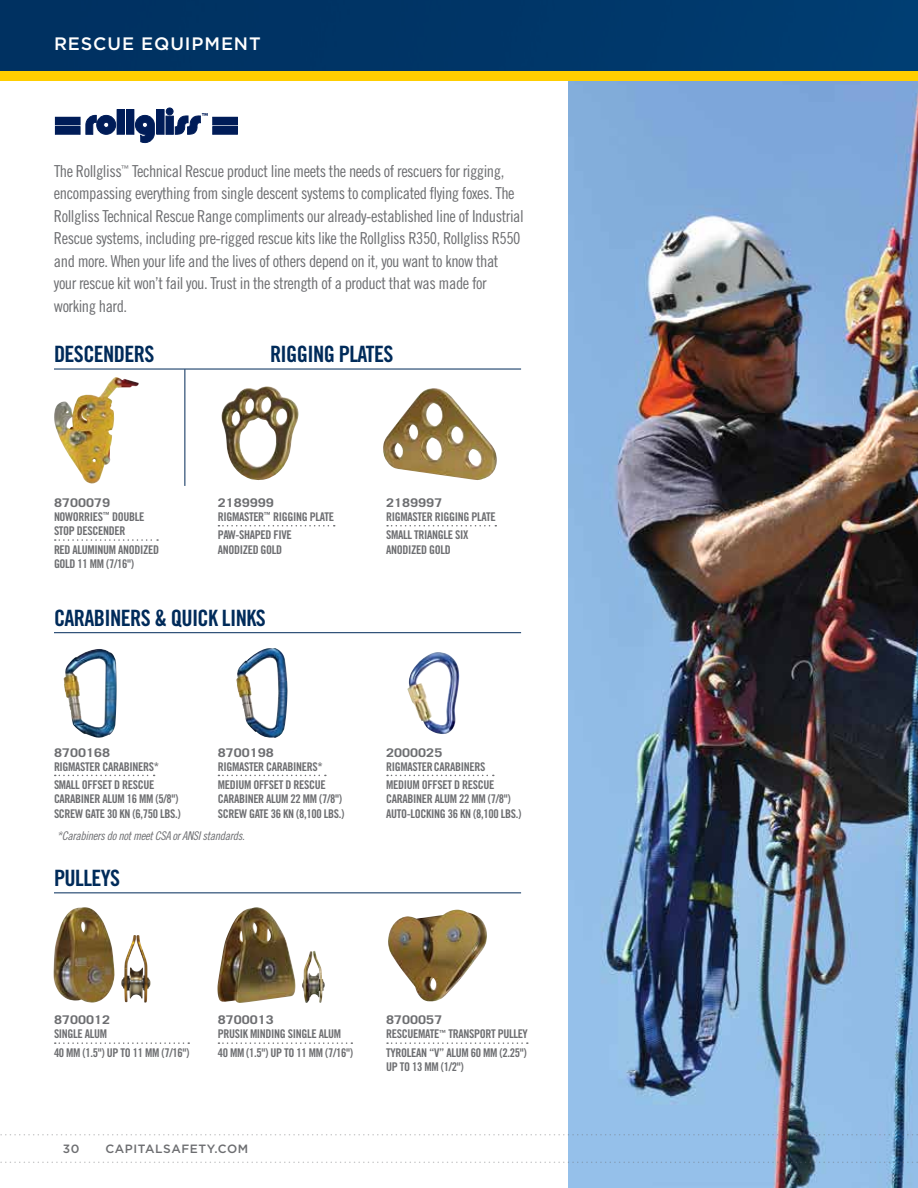
<style>
.page{position:relative;width:918px;height:1188px;background:#fff}
.page>*{position:absolute;margin:0;border:0;box-sizing:border-box;transform-origin:0 0}
.t1{font:22.5px "Trade Gothic LT Std Bd Cn 20";letter-spacing:-.03em;color:#002b5a}
.t2{font:500 18px "Gotham";letter-spacing:.05em;color:#fff}
.t3{font:16.5px/22.5px "Trade Gothic LT Std Cn 18";letter-spacing:-.03em;color:#6d6e71}
.t4{font:12px/18.1px "Trade Gothic LT Std Bd Cn 20";letter-spacing:-.03em;color:#6d6e71}
.t5{font:700 12px "Trade Gothic LT Std";color:#6d6e71;scale:1.2 1}
.t6{font:12px "Trade Gothic LT Std Cn 18 Obl";letter-spacing:-.03em;color:#6d6e71}
.t7{font:500 12px "Gotham";letter-spacing:.05em;color:#6d6e71}
</style>
<div class="page">
<img style="left:568px;top:81px;width:350px;height:1107px">
<div style="left:0;top:24px;width:918px;height:57px;background:#ffce00"></div>
<img style="left:0;top:0;width:918px;height:71px">
<svg style="left:0;top:1134px;width:918px;height:2px"></svg>
<svg style="left:0;top:1162px;width:918px;height:1px"></svg>
<img style="left:53px;top:907px;width:61px;height:96px">
<img style="left:121px;top:935px;width:30px;height:68px">
<img style="left:302px;top:951px;width:23px;height:52px">
<img style="left:218px;top:907px;width:77px;height:96px">
<img style="left:388px;top:910px;width:99px;height:92px">
<svg style="left:55px;top:1042px;width:134px;height:2px"></svg>
<svg style="left:218px;top:1042px;width:134px;height:2px"></svg>
<svg style="left:387px;top:1042px;width:141px;height:2px"></svg>
<hr style="left:54px;top:892px;width:467px;height:1px;background:#002b5a">
<svg style="left:387px;top:775px;width:107px;height:1px"></svg>
<svg style="left:218px;top:775px;width:108px;height:1px"></svg>
<svg style="left:55px;top:775px;width:100px;height:1px"></svg>
<img style="left:64px;top:649px;width:53px;height:89px">
<img style="left:407px;top:652px;width:53px;height:82px">
<img style="left:236px;top:648px;width:52px;height:90px">
<hr style="left:54px;top:632px;width:467px;height:1px;background:#002b5a">
<svg style="left:55px;top:539px;width:103px;height:2px"></svg>
<svg style="left:218px;top:525px;width:117px;height:2px"></svg>
<svg style="left:387px;top:525px;width:109px;height:1px"></svg>
<img style="left:54px;top:377px;width:85px;height:106px">
<img style="left:383px;top:388px;width:114px;height:92px">
<img style="left:221px;top:386px;width:78px;height:94px">
<hr style="left:54px;top:369px;width:467px;height:1px;background:#002b5a">
<hr style="left:185px;top:369px;width:1px;height:117px;background:#002957">
<svg style="left:135px;top:115px;width:20px;height:28px"></svg>
<div style="left:55px;top:117px;width:25px;height:8px;background:#001c58"></div>
<div style="left:55px;top:127px;width:25px;height:7px;background:#001c58"></div>
<svg style="left:86px;top:115px;width:30px;height:20px"></svg>
<div style="left:117px;top:110px;width:7px;height:24px;background:#001c58"></div>
<div style="left:117px;top:110px;width:8px;height:24px;border:1px solid #001c58"></div>
<div style="left:127px;top:110px;width:7px;height:24px;background:#001c58"></div>
<div style="left:126px;top:110px;width:8px;height:24px;border:1px solid #001c58"></div>
<div style="left:157px;top:110px;width:7px;height:24px;background:#001c58"></div>
<div style="left:213px;top:117px;width:24px;height:8px;background:#001c58"></div>
<div style="left:213px;top:127px;width:24px;height:7px;background:#001c58"></div>
<svg style="left:166px;top:108px;width:42px;height:27px"></svg>
<h2 class="t2" style="left:54px;top:32px;width:208px">RESCUE EQUIPMENT</h2>
<p class="t3" style="left:54px;top:160px;width:471px">The Rollgliss<sup>™</sup> Technical Rescue product line meets the needs of rescuers for rigging, encompassing everything from single descent systems to complicated flying foxes. The Rollgliss Technical Rescue Range compliments our already-established line of Industrial Rescue systems, including pre-rigged rescue kits like the Rollgliss R350, Rollgliss R550 and more. When your life and the lives of others depend on it, you want to know that your rescue kit won’t fail you. Trust in the strength of a product that was made for working hard.</p>
<h1 class="t1" style="left:54px;top:341px;width:15px">DESCENDERSRIGGING</h1>
<h1 class="t1" style="left:339px;top:341px;width:10px">PLATES</h1>
<p class="t5" style="left:54px;top:495px;width:48px">8700079</p>
<p class="t4" style="left:54px;top:510px;width:92px;line-height:14.2px">NOWORRIES<sup>™</sup> DOUBLE<br>STOP DESCENDER</p>
<p class="t4" style="left:54px;top:540px;width:26px">RED ALUMINUM</p>
<p class="t4" style="left:118px;top:540px;width:7px">ANODIZED</p>
<p class="t4" style="left:54px;top:554px;width:7px">GOLD</p>
<p class="t4" style="left:78px;top:554px;width:58px">11 MM (7/16")</p>
<p class="t5" style="left:218px;top:495px;width:48px">2189999</p>
<p class="t4" style="left:218px;top:508px;width:118px">RIGMASTER<sup>™</sup> RIGGING PLATE<br>PAW-SHAPED</p>
<p class="t4" style="left:274px;top:526px;width:6px">FIVE</p>
<p class="t4" style="left:218px;top:540px;width:7px">ANODIZED</p>
<p class="t4" style="left:261px;top:540px;width:7px">GOLD</p>
<h1 class="t1" style="left:54px;top:604px;width:213px">CARABINERS &amp; QUICK LINKS</h1>
<p class="t5" style="left:386px;top:495px;width:48px">2189997</p>
<p class="t4" style="left:386px;top:508px;width:111px">RIGMASTER RIGGING PLATE<br>SMALL</p>
<p class="t4" style="left:414px;top:526px;width:6px">TRIANGLE</p>
<p class="t4" style="left:455px;top:526px;width:15px">SI X</p>
<p class="t4" style="left:386px;top:540px;width:7px">ANODIZED</p>
<p class="t4" style="left:429px;top:540px;width:7px">GOLD</p>
<p class="t5" style="left:54px;top:745px;width:48px">8700168</p>
<p class="t4" style="left:54px;top:757px;width:107px">RIGMASTER CARABINERS*<br>SMALL</p>
<p class="t4" style="left:82px;top:776px;width:6px">OFFSET</p>
<p class="t4" style="left:114px;top:776px;width:15px">D RESCUE</p>
<p class="t4" style="left:54px;top:790px;width:7px">CARABINER</p>
<p class="t4" style="left:103px;top:790px;width:7px">ALUM</p>
<p class="t4" style="left:127px;top:790px;width:53px">16 MM (5/8")</p>
<p class="t4" style="left:54px;top:804px;width:7px">SCREW</p>
<p class="t4" style="left:85px;top:804px;width:6px">GATE</p>
<p class="t4" style="left:107px;top:804px;width:75px">30 KN (6,750 LBS.)</p>
<p class="t5" style="left:218px;top:745px;width:48px">8700198</p>
<p class="t4" style="left:218px;top:757px;width:107px">RIGMASTER CARABINERS*<br>MEDIUM</p>
<p class="t4" style="left:253px;top:776px;width:6px">OFFSET</p>
<p class="t4" style="left:286px;top:776px;width:15px">D RESCUE</p>
<p class="t4" style="left:218px;top:790px;width:7px">CARABINER</p>
<p class="t4" style="left:266px;top:790px;width:7px">ALUM</p>
<p class="t4" style="left:291px;top:790px;width:53px">22 MM (7/8")</p>
<p class="t4" style="left:218px;top:804px;width:7px">SCREW</p>
<p class="t4" style="left:249px;top:804px;width:6px">GATE</p>
<p class="t4" style="left:271px;top:804px;width:75px">36 KN (8,100 LBS.)</p>
<p class="t6" style="left:57px;top:829px;width:190px">*Carabiners do not meet CSA or ANSI standards.</p>
<h1 class="t1" style="left:54px;top:864px;width:68px">PULLEYS</h1>
<p class="t5" style="left:386px;top:745px;width:48px">2000025</p>
<p class="t4" style="left:386px;top:757px;width:101px">RIGMASTERCARABINERS<br>MEDIUM</p>
<p class="t4" style="left:422px;top:776px;width:6px">OFFSET</p>
<p class="t4" style="left:454px;top:776px;width:15px">D RESCUE</p>
<p class="t4" style="left:386px;top:790px;width:7px">CARABINER</p>
<p class="t4" style="left:435px;top:790px;width:7px">ALUM</p>
<p class="t4" style="left:386px;top:792px;width:137px;line-height:14.2px;text-indent:73px">22 MM (7/8")<br>AUTO-LOCKING 36 KN (8,100 LBS.)</p>
<p class="t5" style="left:54px;top:1012px;width:48px">8700012</p>
<p class="t4" style="left:54px;top:1025px;width:11px">SINGLE</p>
<p class="t4" style="left:54px;top:1025px;width:137px;text-indent:31px">ALUM<br>40 MM (1.5") UP TO 11 MM (7/16")</p>
<p class="t5" style="left:218px;top:1012px;width:48px">8700013</p>
<p class="t4" style="left:218px;top:1025px;width:12px">PRUSIK</p>
<p class="t4" style="left:250px;top:1025px;width:6px">MINDING</p>
<p class="t4" style="left:288px;top:1025px;width:6px">SINGLE</p>
<p class="t4" style="left:218px;top:1025px;width:137px;text-indent:101px">ALUM<br>40 MM (1.5") UP TO 11 MM (7/16")</p>
<p class="t7" style="left:63px;top:1141px;width:18px">30</p>
<p class="t7" style="left:105px;top:1141px;width:145px">CAPITALSAFETY.COM</p>
<p class="t5" style="left:386px;top:1012px;width:48px">8700057</p>
<p class="t4" style="left:386px;top:1025px;width:12px">RESCUEMATE</p>
<p class="t4" style="left:439px;top:1025px;width:20px"><sup>™</sup> TRANSPORT</p>
<p class="t4" style="left:498px;top:1025px;width:12px">PULLEY</p>
<p class="t4" style="left:386px;top:1043px;width:11px">TYROLEAN</p>
<p class="t4" style="left:429px;top:1043px;width:24px">“V” ALUM</p>
<p class="t4" style="left:471px;top:1043px;width:57px">60 MM (2.25")</p>
<p class="t4" style="left:386px;top:1057px;width:79px">UP TO 13 MM (1/2")</p>
</div>
